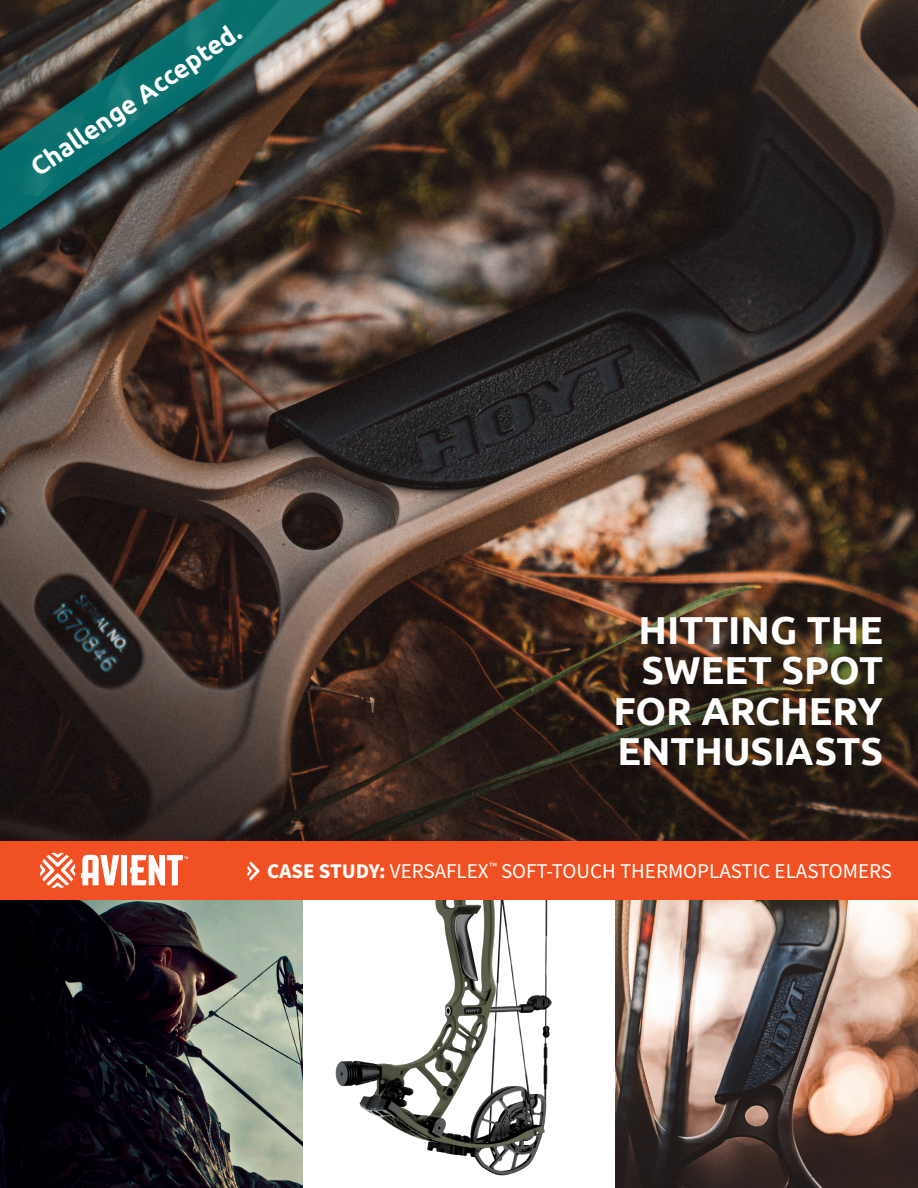
<style>
.page{position:relative;width:918px;height:1188px;background:#fff}
.page>*{position:absolute;margin:0;border:0;box-sizing:border-box;transform-origin:0 0}
.t1{font:700 39px/40.5px "Ubuntu";color:#fff;text-align:right}
.t2{font:700 25.65px "Ubuntu";color:#fff}
.t3{font:21px "Source Sans Pro";color:#fff}
.s1{font-weight:700}
</style>
<div class="page">
<img style="left:0;top:0;width:918px;height:841px">
<img style="left:0;top:899px;width:301px;height:289px">
<img style="left:301px;top:899px;width:314px;height:289px">
<img style="left:615px;top:899px;width:303px;height:289px">
<div style="left:0;top:841px;width:918px;height:58px;background:#f15122"></div>
<svg style="left:0;top:0;width:364px;height:251px;background:#3c4c46"></svg>
<svg style="left:40px;top:853px;width:148px;height:35px"></svg>
<svg style="left:247px;top:861px;width:13px;height:20px"></svg>
<p class="t2" style="left:24px;top:156px;width:250px;rotate:-34deg">Challenge Accepted.</p>
<p class="t1" style="left:613px;top:609px;width:271px">HITTING THE<br>SWEET SPOT<br>FOR ARCHERY<br>ENTHUSIASTS</p>
<p class="t3" style="left:267px;top:857px;width:626px"><span class="s1">CASE STUDY:</span> VERSAFLEX<sup>™</sup> SOFT-TOUCH THERMOPLASTIC ELASTOMERS</p>
</div>
